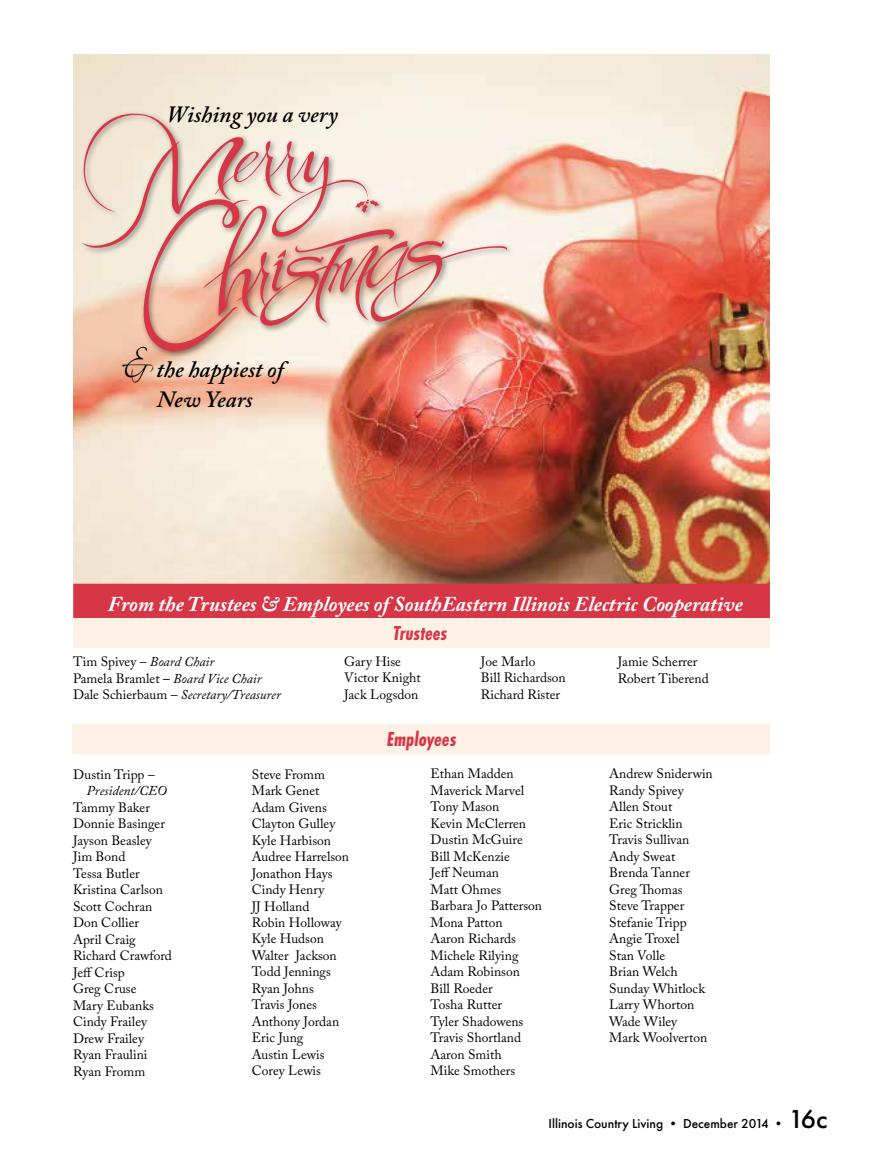
<style>
.page{position:relative;width:878px;height:1161px;background:#fff}
.page>*{position:absolute;margin:0;border:0;box-sizing:border-box;transform-origin:0 0}
.t1{font:italic 600 23.25px/29.8px "Adobe Caslon Pro";color:#000;text-align:center}
.t2{font:italic 700 21px "Adobe Caslon Pro";color:#fff}
.t3{font:italic 700 21px "Futura PT Cond";color:#d73647}
.t4{font:13.5px/16.5px "Adobe Caslon Pro";color:#000}
.t5{font:italic 13.5px/16.5px "Adobe Caslon Pro";color:#000}
.t6{font:500 13.5px "Futura PT";color:#000}
.s1{font-family:"Scriptina";font-weight:400;font-style:normal;font-size:39.75px}
.s2{font-style:normal}
.s3{font-weight:600;font-style:normal}
.s4{font-size:27px}
</style>
<div class="page">
<img style="left:73px;top:54px;width:697px;height:530px">
<div style="left:73px;top:584px;width:697px;height:34px;background:#d73647"></div>
<div style="left:73px;top:618px;width:697px;height:30px;background:#fef2e6"></div>
<div style="left:72px;top:724px;width:698px;height:30px;background:#fef2e6"></div>
<div style="left:79px;top:110px;width:435px;height:249px;background:#000;opacity:.45"></div>
<svg style="left:78px;top:108px;width:429px;height:246px;background:#ebc9bb"></svg>
<h1 class="t1" style="left:166px;top:99px;width:173px">Wishing you a very</h1>
<h1 class="t1" style="left:125px;top:354px;width:160px"><span class="s1">&amp;</span> the happiest of<br>New Years</h1>
<h2 class="t2" style="left:108px;top:591px;width:636px">From the Trustees &amp; Employees of SouthEastern Illinois Electric Cooperative</h2>
<p class="t5" style="left:73px;top:653px;width:209px"><span class="s2">Tim Spivey –</span> Board Chair<br><span class="s2">Pamela Bramlet</span> <span class="s3">–</span> Board Vice Chair<br><span class="s2">Dale Schierbaum –</span> Secretary/Treasurer</p>
<h2 class="t3" style="left:393px;top:621px;width:55px">Trustees</h2>
<p class="t4" style="left:344px;top:653px;width:78px">Gary Hise<br>Victor Knight<br>Jack Logsdon</p>
<p class="t4" style="left:481px;top:653px;width:86px">Joe Marlo<br>Bill Richardson<br>Richard Rister</p>
<p class="t4" style="left:617px;top:652px;width:92px;line-height:17.2px">Jamie Scherrer<br>Robert Tiberend</p>
<h2 class="t3" style="left:387px;top:727px;width:71px">Employees</h2>
<p class="t4" style="left:73px;top:766px;width:83px">Dustin Tripp –</p>
<p class="t5" style="left:87px;top:782px;width:82px">President/CEO</p>
<p class="t4" style="left:73px;top:799px;width:100px">Tammy Baker<br>Donnie Basinger<br>Jayson Beasley<br>Jim Bond<br>Tessa Butler<br>Kristina Carlson<br>Scott Cochran<br>Don Collier<br>April Craig<br>Richard Crawford<br>Jeff Crisp<br>Greg Cruse<br>Mary Eubanks<br>Cindy Frailey<br>Drew Frailey<br>Ryan Fraulini<br>Ryan Fromm</p>
<p class="t4" style="left:252px;top:766px;width:99px">Steve Fromm<br>Mark Genet<br>Adam Givens<br>Clayton Gulley<br>Kyle Harbison<br>Audree Harrelson<br>Jonathon Hays<br>Cindy Henry<br>JJ Holland<br>Robin Holloway<br>Kyle Hudson<br>Walter Jackson<br>Todd Jennings<br>Ryan Johns<br>Travis Jones<br>Anthony Jordan<br>Eric Jung<br>Austin Lewis<br>Corey Lewis</p>
<p class="t4" style="left:430px;top:766px;width:113px">Ethan Madden<br>Maverick Marvel<br>Tony Mason<br>Kevin McClerren<br>Dustin McGuire<br>Bill McKenzie<br>Jeff Neuman<br>Matt Ohmes<br>Barbara Jo Patterson<br>Mona Patton<br>Aaron Richards<br>Michele Rilying<br>Adam Robinson<br>Bill Roeder<br>Tosha Rutter<br>Tyler Shadowens<br>Travis Shortland<br>Aaron Smith<br>Mike Smothers</p>
<p class="t4" style="left:609px;top:766px;width:105px">Andrew Sniderwin<br>Randy Spivey<br>Allen Stout<br>Eric Stricklin<br>Travis Sullivan<br>Andy Sweat<br>Brenda Tanner<br>Greg Thomas<br>Steve Trapper<br>Stefanie Tripp<br>Angie Troxel<br>Stan Volle<br>Brian Welch<br>Sunday Whitlock<br>Larry Whorton<br>Wade Wiley<br>Mark Woolverton</p>
<p class="t6" style="left:548px;top:1115px;width:280px">Illinois Country Living • December 2014 • <span class="s4">16c</span></p>
</div>
